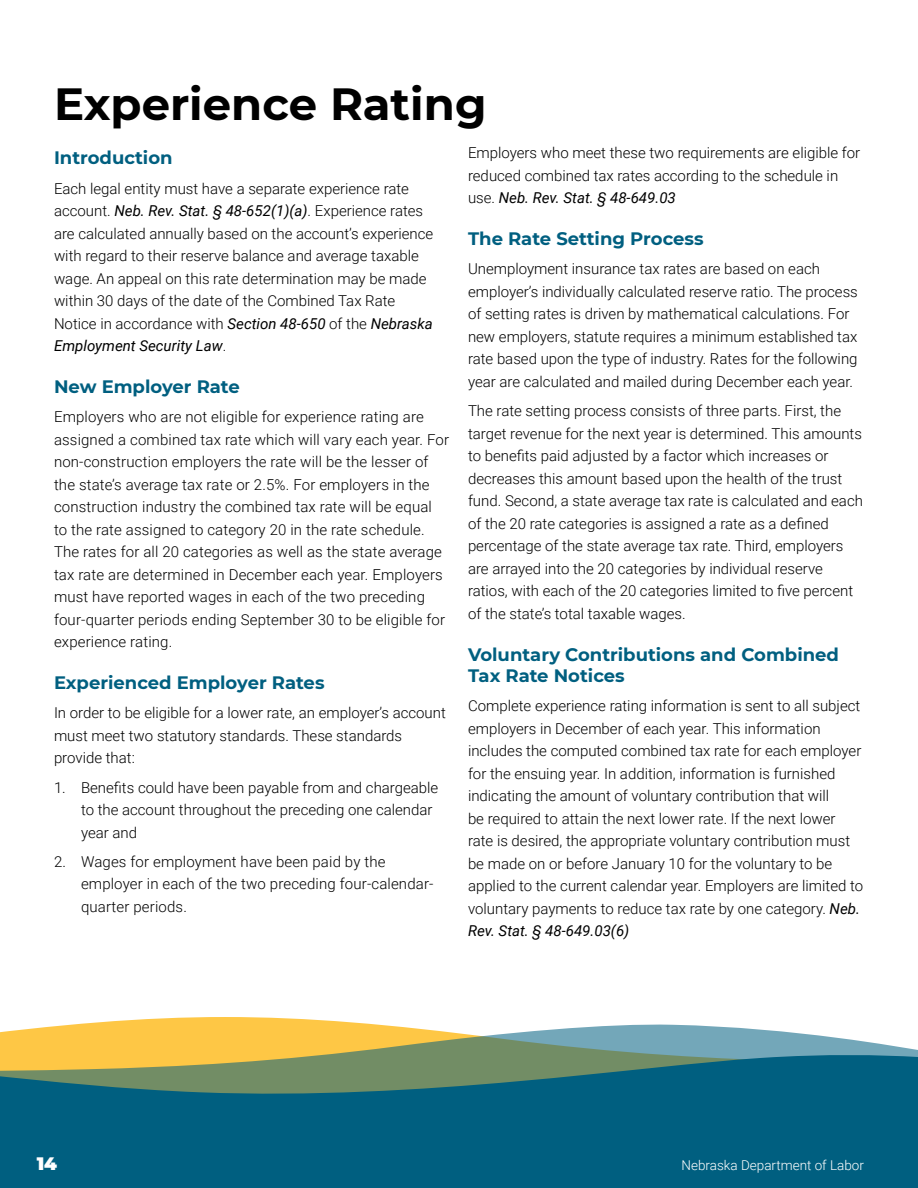
<style>
.page{position:relative;width:918px;height:1188px;background:#fff}
.page>*{position:absolute;margin:0;border:0;box-sizing:border-box;transform-origin:0 0}
.t1{font:700 45px "Montserrat";color:#000}
.t2{font:700 18px/21.6px "Montserrat";color:#005f80}
.t3{font:900 18px "Montserrat";color:#fff}
.t4{font:300 15px/22.5px "Roboto";color:#000}
.t5{font:300 13.5px "Roboto";color:#fff}
.s1{font-weight:400;font-style:italic}
</style>
<div class="page">
<svg style="left:91px;top:1017px;width:267px;height:6px;fill:#fec745"></svg>
<svg style="left:0;top:1023px;width:917px;height:31px"></svg>
<svg style="left:0;top:1054px;width:918px;height:134px;background:#18697a"></svg>
<h1 class="t1" style="left:54px;top:72px;width:434px">Experience Rating</h1>
<p class="t2" style="left:54px;top:146px;width:120px">Introduction</p>
<p class="t4" style="left:54px;top:177px;width:381px">Each legal entity must have a separate experience rate account. <span class="s1">Neb. Rev. Stat. § 48-652(1)(a)</span>. Experience rates are calculated annually based on the account’s experience with regard to their reserve balance and average taxable wage. An appeal on this rate determination may be made within 30 days of the date of the Combined Tax Rate Notice in accordance with <span class="s1">Section 48-650</span> of the <span class="s1">Nebraska Employment Security Law</span>.</p>
<p class="t2" style="left:54px;top:375px;width:187px">New Employer Rate</p>
<p class="t4" style="left:54px;top:405px;width:397px">Employers who are not eligible for experience rating are assigned a combined tax rate which will vary each year. For non-construction employers the rate will be the lesser of the state’s average tax rate or 2.5%. For employers in the construction industry the combined tax rate will be equal<br>to the rate assigned to category 20 in the rate schedule.<br>The rates for all 20 categories as well as the state average tax rate are determined in December each year. Employers must have reported wages in each of the two preceding four-quarter periods ending September 30 to be eligible for experience rating.</p>
<p class="t2" style="left:54px;top:671px;width:272px">Experienced Employer Rates</p>
<p class="t4" style="left:54px;top:701px;width:393px">In order to be eligible for a lower rate, an employer’s account must meet two statutory standards. These standards provide that:</p>
<p class="t4" style="left:81px;top:776px;width:359px;text-indent:-27px">1. Benefits could have been payable from and chargeable to the account throughout the preceding one calendar year and</p>
<p class="t4" style="left:81px;top:850px;width:354px;text-indent:-27px">2. Wages for employment have been paid by the employer in each of the two preceding four-calendar&shy;quarter periods.</p>
<p class="t4" style="left:468px;top:141px;width:394px">Employers who meet these two requirements are eligible for reduced combined tax rates according to the schedule in use. <span class="s1">Neb. Rev. Stat. § 48-649.03</span></p>
<p class="t2" style="left:468px;top:227px;width:237px">The Rate Setting Process</p>
<p class="t4" style="left:468px;top:257px;width:391px">Unemployment insurance tax rates are based on each employer’s individually calculated reserve ratio. The process of setting rates is driven by mathematical calculations. For new employers, statute requires a minimum established tax rate based upon the type of industry. Rates for the following year are calculated and mailed during December each year.</p>
<p class="t4" style="left:468px;top:399px;width:396px">The rate setting process consists of three parts. First, the target revenue for the next year is determined. This amounts to benefits paid adjusted by a factor which increases or decreases this amount based upon the health of the trust fund. Second, a state average tax rate is calculated and each of the 20 rate categories is assigned a rate as a defined percentage of the state average tax rate. Third, employers are arrayed into the 20 categories by individual reserve ratios, with each of the 20 categories limited to five percent of the state’s total taxable wages.</p>
<p class="t2" style="left:468px;top:642px;width:373px">Voluntary Contributions and Combined<br>Tax Rate Notices</p>
<p class="t4" style="left:468px;top:694px;width:397px">Complete experience rating information is sent to all subject employers in December of each year. This information includes the computed combined tax rate for each employer for the ensuing year. In addition, information is furnished indicating the amount of voluntary contribution that will<br>be required to attain the next lower rate. If the next lower rate is desired, the appropriate voluntary contribution must be made on or before January 10 for the voluntary to be applied to the current calendar year. Employers are limited to voluntary payments to reduce tax rate by one category. <span class="s1">Neb.<br>Rev. Stat. § 48-649.03(6)</span></p>
<p class="t3" style="left:37px;top:1150px;width:22px">14</p>
<p class="t5" style="left:682px;top:1156px;width:184px">Nebraska Department of Labor</p>
</div>
